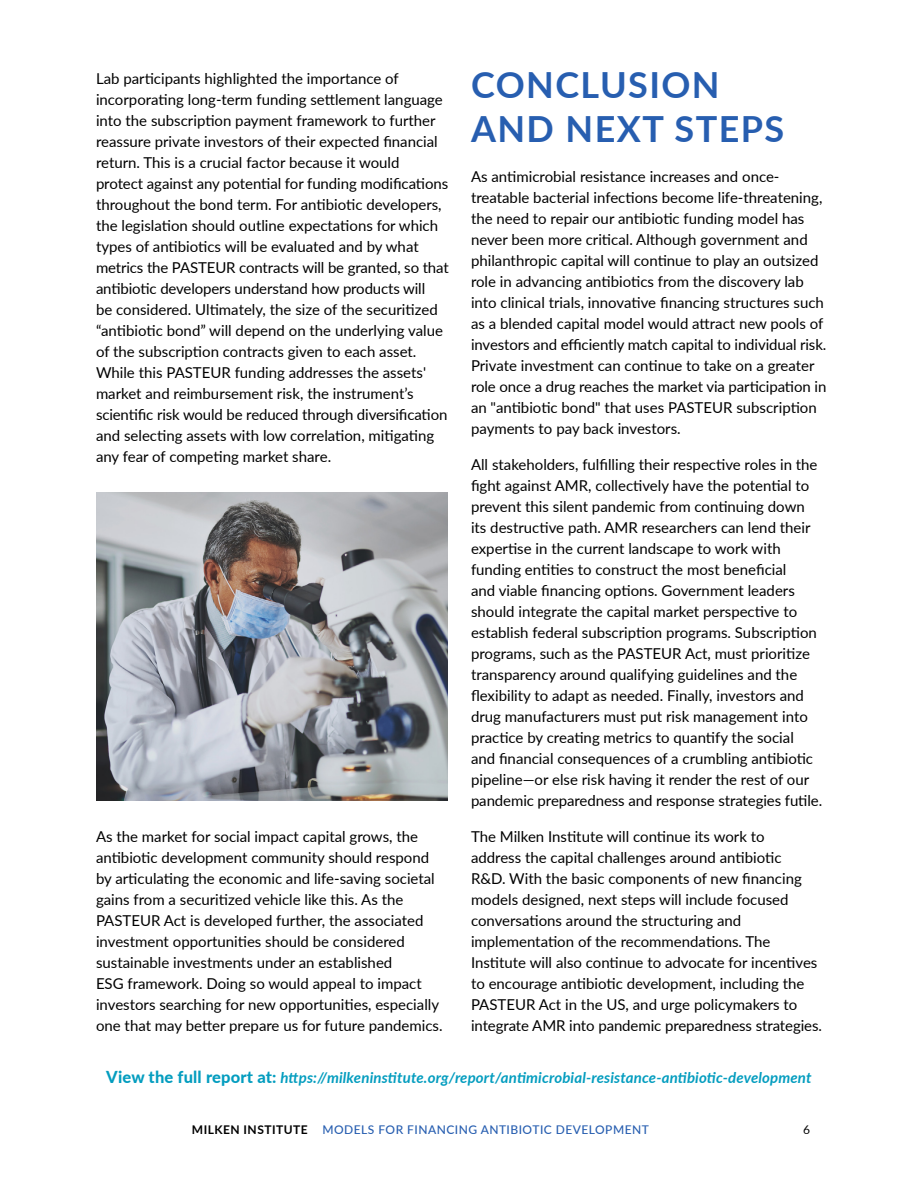
<style>
.page{position:relative;width:918px;height:1188px;background:#fff}
.page>*{position:absolute;margin:0;border:0;box-sizing:border-box;transform-origin:0 0}
.t1{font:700 36px/43.2px "Lato";letter-spacing:.04em;color:#275eb0}
.t2{font:15px/21px "Lato";color:#000}
.t3{font:italic 700 15px "Lato";letter-spacing:.01em;color:#049dbf}
.t4{font:500 12px "Lato";letter-spacing:.04em;color:#275eb0}
.t5{font:12px "Lato";color:#000}
.s1{font-weight:800;font-style:normal;font-size:16.5px}
.s2{font-weight:700;color:#000}
</style>
<div class="page">
<img style="left:96px;top:492px;width:352px;height:308px">
<p class="t2" style="left:96px;top:67px;width:354px">Lab participants highlighted the importance of incorporating long-term funding settlement language into the subscription payment framework to further reassure private investors of their expected financial return. This is a crucial factor because it would protect against any potential for funding modifications throughout the bond term. For antibiotic developers, the legislation should outline expectations for which types of antibiotics will be evaluated and by what metrics the PASTEUR contracts will be granted, so that antibiotic developers understand how products will<br>be considered. Ultimately, the size of the securitized “antibiotic bond” will depend on the underlying value of the subscription contracts given to each asset.<br>While this PASTEUR funding addresses the assets' market and reimbursement risk, the instrument’s scientific risk would be reduced through diversification and selecting assets with low correlation, mitigating any fear of competing market share.</p>
<p class="t2" style="left:96px;top:826px;width:348px">As the market for social impact capital grows, the antibiotic development community should respond by articulating the economic and life-saving societal gains from a securitized vehicle like this. As the PASTEUR Act is developed further, the associated investment opportunities should be considered sustainable investments under an established<br>ESG framework. Doing so would appeal to impact investors searching for new opportunities, especially one that may better prepare us for future pandemics.</p>
<h1 class="t1" style="left:471px;top:62px;width:315px">CONCLUSION<br>AND NEXT STEPS</h1>
<p class="t2" style="left:471px;top:166px;width:357px">As antimicrobial resistance increases and once&shy;treatable bacterial infections become life-threatening, the need to repair our antibiotic funding model has never been more critical. Although government and philanthropic capital will continue to play an outsized role in advancing antibiotics from the discovery lab into clinical trials, innovative financing structures such as a blended capital model would attract new pools of investors and efficiently match capital to individual risk.<br>Private investment can continue to take on a greater role once a drug reaches the market via participation in an "antibiotic bond" that uses PASTEUR subscription payments to pay back investors.</p>
<p class="t2" style="left:471px;top:454px;width:353px">All stakeholders, fulfilling their respective roles in the fight against AMR, collectively have the potential to prevent this silent pandemic from continuing down its destructive path. AMR researchers can lend their expertise in the current landscape to work with funding entities to construct the most beneficial<br>and viable financing options. Government leaders should integrate the capital market perspective to establish federal subscription programs. Subscription programs, such as the PASTEUR Act, must prioritize transparency around qualifying guidelines and the flexibility to adapt as needed. Finally, investors and drug manufacturers must put risk management into practice by creating metrics to quantify the social<br>and financial consequences of a crumbling antibiotic pipeline—or else risk having it render the rest of our pandemic preparedness and response strategies futile.</p>
<p class="t2" style="left:471px;top:826px;width:353px">The Milken Institute will continue its work to<br>address the capital challenges around antibiotic<br>R&amp;D. With the basic components of new financing models designed, next steps will include focused conversations around the structuring and implementation of the recommendations. The Institute will also continue to advocate for incentives to encourage antibiotic development, including the PASTEUR Act in the US, and urge policymakers to integrate AMR into pandemic preparedness strategies.</p>
<p class="t3" style="left:106px;top:1067px;width:707px"><span class="s1">View the full report at:</span> https://milkeninstitute.org/report/antimicrobial-resistance-antibiotic-development</p>
<p class="t4" style="left:192px;top:1121px;width:459px"><span class="s2">MILKEN INSTITUTE</span> MODELS FOR FINANCING ANTIBIOTIC DEVELOPMENT</p>
<p class="t5" style="left:803px;top:1121px;width:8px">6</p>
</div>
